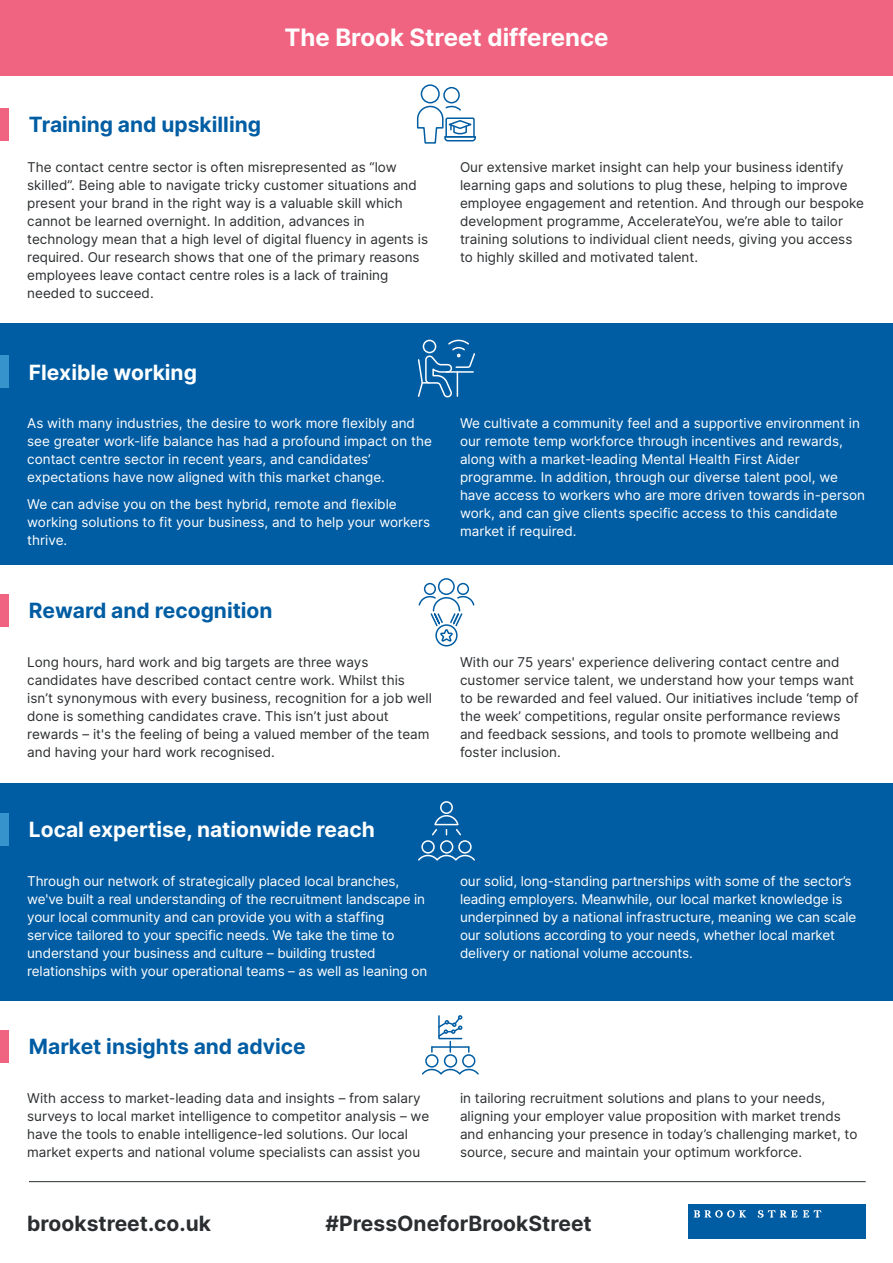
<style>
.page{position:relative;width:893px;height:1263px;background:#fff}
.page>*{position:absolute;margin:0;border:0;box-sizing:border-box;transform-origin:0 0}
.t1{font:700 24px "Inter";color:#fff}
.t2{font:700 21px "Inter";color:#005da3}
.t3{font:700 21px "Inter";color:#fff}
.t4{font:700 21px "Inter";color:#2b2e30}
.t5{font:13.5px/18px "Inter";color:#2b2e30}
.t6{font:13.5px/18px "Inter";letter-spacing:-.01em;color:#fff}
</style>
<div class="page">
<div style="left:0;top:323px;width:893px;height:242px;background:#005da3"></div>
<div style="left:0;top:783px;width:893px;height:218px;background:#005da3"></div>
<div style="left:0;top:0;width:893px;height:76px;background:#f16481"></div>
<div style="left:0;top:813px;width:8px;height:32px;background:#3793cb"></div>
<div style="left:0;top:108px;width:8px;height:32px;background:#f16481"></div>
<div style="left:0;top:1030px;width:8px;height:32px;background:#f16481"></div>
<div style="left:440px;top:801px;width:13px;height:13px;border:2px solid #fff;border-radius:50%"></div>
<svg style="left:432px;top:815px;width:29px;height:21px"></svg>
<div style="left:440px;top:840px;width:13px;height:13px;border:2px solid #fff;border-radius:50%"></div>
<div style="left:421px;top:840px;width:14px;height:13px;border:2px solid #fff;border-radius:50%"></div>
<div style="left:458px;top:840px;width:14px;height:13px;border:2px solid #fff;border-radius:50%"></div>
<svg style="left:418px;top:854px;width:57px;height:7px"></svg>
<div style="left:0;top:356px;width:8px;height:32px;background:#3793cb"></div>
<div style="left:0;top:594px;width:8px;height:32px;background:#f16481"></div>
<div style="left:444px;top:1054px;width:13px;height:13px;border:2px solid #005da3;border-radius:50%"></div>
<div style="left:425px;top:1054px;width:14px;height:13px;border:2px solid #005da3;border-radius:50%"></div>
<div style="left:462px;top:1054px;width:13px;height:13px;border:2px solid #005da3;border-radius:50%"></div>
<svg style="left:422px;top:1066px;width:57px;height:9px"></svg>
<svg style="left:431px;top:1015px;width:38px;height:37px"></svg>
<div style="left:688px;top:1204px;width:178px;height:35px;background:#005da3"></div>
<svg style="left:694px;top:1210px;width:127px;height:8px"></svg>
<hr style="left:29px;top:1181px;width:837px;height:1px;background:#2b2e30">
<svg style="left:418px;top:339px;width:57px;height:59px"></svg>
<div style="left:435px;top:624px;width:23px;height:22px;border:2px solid #005da3;border-radius:50%"></div>
<div style="left:457px;top:583px;width:12px;height:12px;border:2px solid #005da3;border-radius:50%"></div>
<div style="left:424px;top:583px;width:12px;height:12px;border:2px solid #005da3;border-radius:50%"></div>
<svg style="left:418px;top:595px;width:57px;height:48px"></svg>
<div style="left:438px;top:578px;width:17px;height:17px;border:2px solid #005da3;border-radius:50%"></div>
<div style="left:421px;top:84px;width:19px;height:19px;border:2px solid #005da3;border-radius:50%"></div>
<div style="left:443px;top:87px;width:17px;height:16px;border:2px solid #005da3;border-radius:50%"></div>
<svg style="left:416px;top:105px;width:60px;height:39px"></svg>
<h1 class="t1" style="left:284px;top:23px;width:326px">The Brook Street difference</h1>
<h2 class="t2" style="left:29px;top:112px;width:234px">Training and upskilling</h2>
<p class="t5" style="left:27px;top:158px;width:402px">The contact centre sector is often misrepresented as “low skilled”. Being able to navigate tricky customer situations and present your brand in the right way is a valuable skill which cannot be learned overnight. In addition, advances in technology mean that a high level of digital fluency in agents is required. Our research shows that one of the primary reasons employees leave contact centre roles is a lack of training needed to succeed.</p>
<p class="t5" style="left:460px;top:158px;width:405px">Our extensive market insight can help your business identify learning gaps and solutions to plug these, helping to improve employee engagement and retention. And through our bespoke development programme, AccelerateYou, we’re able to tailor training solutions to individual client needs, giving you access to highly skilled and motivated talent.</p>
<h2 class="t3" style="left:29px;top:359px;width:170px">Flexible working</h2>
<p class="t6" style="left:27px;top:414px;width:406px">As with many industries, the desire to work more flexibly and see greater work-life balance has had a profound impact on the contact centre sector in recent years, and candidates’ expectations have now aligned with this market change.</p>
<p class="t6" style="left:27px;top:495px;width:404px">We can advise you on the best hybrid, remote and flexible working solutions to fit your business, and to help your workers thrive.</p>
<h2 class="t2" style="left:29px;top:598px;width:245px">Reward and recognition</h2>
<p class="t6" style="left:460px;top:414px;width:407px">We cultivate a community feel and a supportive environment in our remote temp workforce through incentives and rewards, along with a market-leading Mental Health First Aider programme. In addition, through our diverse talent pool, we have access to workers who are more driven towards in-person work, and can give clients specific access to this candidate market if required.</p>
<p class="t5" style="left:27px;top:653px;width:406px">Long hours, hard work and big targets are three ways candidates have described contact centre work. Whilst this isn’t synonymous with every business, recognition for a job well done is something candidates crave. This isn’t just about rewards – it's the feeling of being a valued member of the team and having your hard work recognised.</p>
<p class="t5" style="left:460px;top:653px;width:400px">With our 75 years' experience delivering contact centre and customer service talent, we understand how your temps want to be rewarded and feel valued. Our initiatives include ‘temp of the week’ competitions, regular onsite performance reviews and feedback sessions, and tools to promote wellbeing and foster inclusion.</p>
<h2 class="t3" style="left:29px;top:817px;width:347px">Local expertise, nationwide reach</h2>
<p class="t6" style="left:27px;top:872px;width:402px">Through our network of strategically placed local branches, we've built a real understanding of the recruitment landscape in your local community and can provide you with a staffing service tailored to your specific needs. We take the time to understand your business and culture – building trusted relationships with your operational teams – as well as leaning on</p>
<p class="t6" style="left:460px;top:872px;width:398px">our solid, long-standing partnerships with some of the sector’s leading employers. Meanwhile, our local market knowledge is underpinned by a national infrastructure, meaning we can scale our solutions according to your needs, whether local market delivery or national volume accounts.</p>
<h2 class="t2" style="left:29px;top:1034px;width:278px">Market insights and advice</h2>
<p class="t5" style="left:27px;top:1089px;width:403px">With access to market-leading data and insights – from salary surveys to local market intelligence to competitor analysis – we have the tools to enable intelligence-led solutions. Our local market experts and national volume specialists can assist you</p>
<p class="t5" style="left:460px;top:1089px;width:399px">in tailoring recruitment solutions and plans to your needs, aligning your employer value proposition with market trends and enhancing your presence in today’s challenging market, to source, secure and maintain your optimum workforce.</p>
<h2 class="t4" style="left:27px;top:1211px;width:185px">brookstreet.co.uk</h2>
<h2 class="t4" style="left:326px;top:1211px;width:268px">#PressOneforBrookStreet</h2>
</div>
